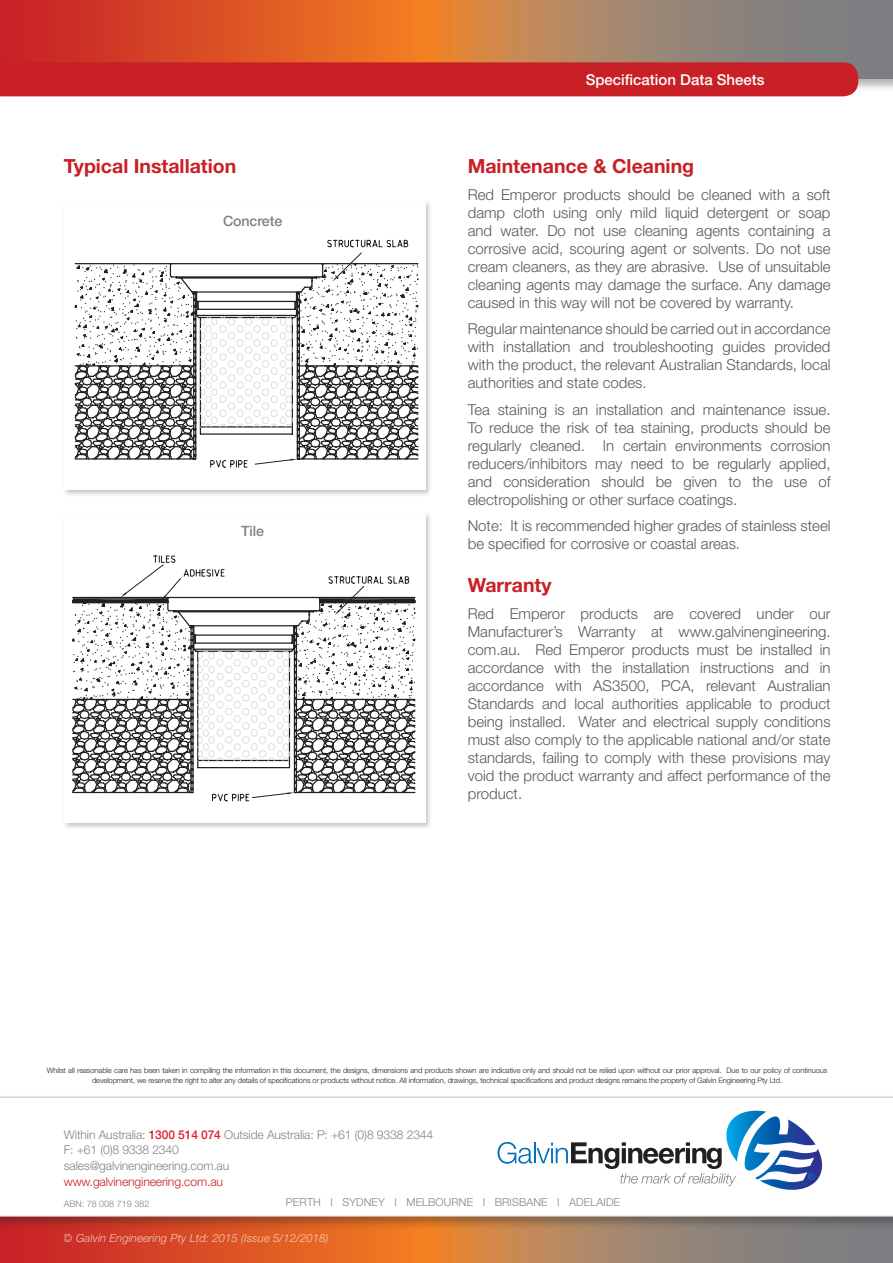
<style>
.page{position:relative;width:893px;height:1263px;background:#fff}
.page>*{position:absolute;margin:0;border:0;box-sizing:border-box;transform-origin:0 0}
.Sideways_Headers{font:700 19.5px "Helvetica Neue LT Std";color:#c82026}
.t1{font:300 15px/18px "Helvetica Neue LT Std";color:#57585a;text-align:justify}
.t2{font:500 15px "Helvetica Neue LT Std";color:#fff}
.Galvin_Features{font:500 14.25px "Helvetica Neue LT Std";letter-spacing:-.01em;color:#808285}
.t3{font:300 12.15px/15.8px "Helvetica Neue LT Std";letter-spacing:-.01em;color:#808285}
.t4{font:300 12.15px "Helvetica Neue LT Std";letter-spacing:-.01em;color:#c82026}
.t5{font:italic 300 11.25px "Helvetica Neue LT Std";letter-spacing:.01em;color:#fff}
.t6{font:300 10.95px "Helvetica Neue LT Std";letter-spacing:.01em;color:#808285}
.t7{font:300 9px "Helvetica Neue LT Std";color:#808285}
.t8{font:300 7.5px/10.5px "Helvetica Neue LT Std";letter-spacing:-.01em;color:#231f20;text-align:center}
.s1{font-weight:500;color:#e2192b}
</style>
<div class="page">
<svg style="left:0;top:1231px;width:893px;height:32px;background:#be6b48"></svg>
<div style="left:0;top:1095px;width:893px;height:136px;background:#231f20;opacity:.35"></div>
<svg style="left:0;top:1097px;width:893px;height:119px"></svg>
<svg style="left:497px;top:1111px;width:327px;height:82px"></svg>
<svg style="left:0;top:0;width:893px;height:79px;background:#be6b49"></svg>
<div style="left:0;top:62px;width:858px;height:34px;background:#c82026"></div>
<div style="left:62px;top:511px;width:371px;height:319px;background:#231f20;opacity:.25"></div>
<div style="left:64px;top:513px;width:361px;height:309px;background:#fff"></div>
<svg style="left:72px;top:555px;width:344px;height:247px"></svg>
<div style="left:62px;top:199px;width:371px;height:298px;background:#231f20;opacity:.25"></div>
<div style="left:64px;top:201px;width:361px;height:288px;background:#fff"></div>
<svg style="left:74px;top:239px;width:345px;height:229px"></svg>
<p class="Sideways_Headers" style="left:64px;top:154px;width:174px">Typical Installation</p>
<p class="Galvin_Features" style="left:223px;top:212px;width:61px">Concrete</p>
<p class="Galvin_Features" style="left:241px;top:522px;width:24px">Tile</p>
<p class="t2" style="left:586px;top:71px;width:180px">Specification Data Sheets</p>
<h1 class="Sideways_Headers" style="left:468px;top:154px;width:228px">Maintenance &amp; Cleaning</h1>
<p class="t1" style="left:468px;top:185px;width:364px">Red Emperor products should be cleaned with a soft damp cloth using only mild liquid detergent or soap and water. Do not use cleaning agents containing a corrosive acid, scouring agent or solvents. Do not use cream cleaners, as they are abrasive. Use of unsuitable cleaning agents may damage the surface. Any damage caused in this way will not be covered by warranty.</p>
<p class="t1" style="left:468px;top:320px;width:364px">Regular maintenance should be carried out in accordance with installation and troubleshooting guides provided with the product, the relevant Australian Standards, local authorities and state codes.</p>
<p class="t1" style="left:468px;top:400px;width:364px">Tea staining is an installation and maintenance issue.<br>To reduce the risk of tea staining, products should be regularly cleaned. In certain environments corrosion reducers/inhibitors may need to be regularly applied, and consideration should be given to the use of electropolishing or other surface coatings.</p>
<p class="t1" style="left:468px;top:517px;width:364px">Note: It is recommended higher grades of stainless steel be specified for corrosive or coastal areas.</p>
<h1 class="Sideways_Headers" style="left:468px;top:573px;width:85px">Warranty</h1>
<p class="t1" style="left:468px;top:604px;width:364px">Red Emperor products are covered under our Manufacturer’s Warranty at www.galvinengineering. com.au. Red Emperor products must be installed in accordance with the installation instructions and in accordance with AS3500, PCA, relevant Australian Standards and local authorities applicable to product being installed. Water and electrical supply conditions must also comply to the applicable national and/or state standards, failing to comply with these provisions may void the product warranty and affect performance of the product.</p>
<p class="t8" style="left:47px;top:1064px;width:782px">Whilst all reasonable care has been taken in compiling the information in this document, the designs, dimensions and products shown are indicative only and should not be relied upon without our prior approval. Due to our policy of continuous development, we reserve the right to alter any details of specifications or products without notice. All information, drawings, technical specifications and product designs remains the property of Galvin Engineering Pty Ltd.</p>
<p class="t3" style="left:64px;top:1126px;width:371px">Within Australia: <span class="s1">1300 514 074</span> Outside Australia: P: +61 (0)8 9338 2344<br>F: +61 (0)8 9338 2340<br>sales@galvinengineering.com.au</p>
<p class="t4" style="left:64px;top:1174px;width:161px">www.galvinengineering.com.au</p>
<p class="t7" style="left:64px;top:1199px;width:87px">ABN: 78 008 719 382</p>
<p class="t6" style="left:286px;top:1196px;width:336px">PERTH I SYDNEY I MELBOURNE I BRISBANE I ADELAIDE</p>
<p class="t5" style="left:64px;top:1231px;width:266px">© Galvin Engineering Pty Ltd: 2015 (Issue 5/12/2018)</p>
</div>
